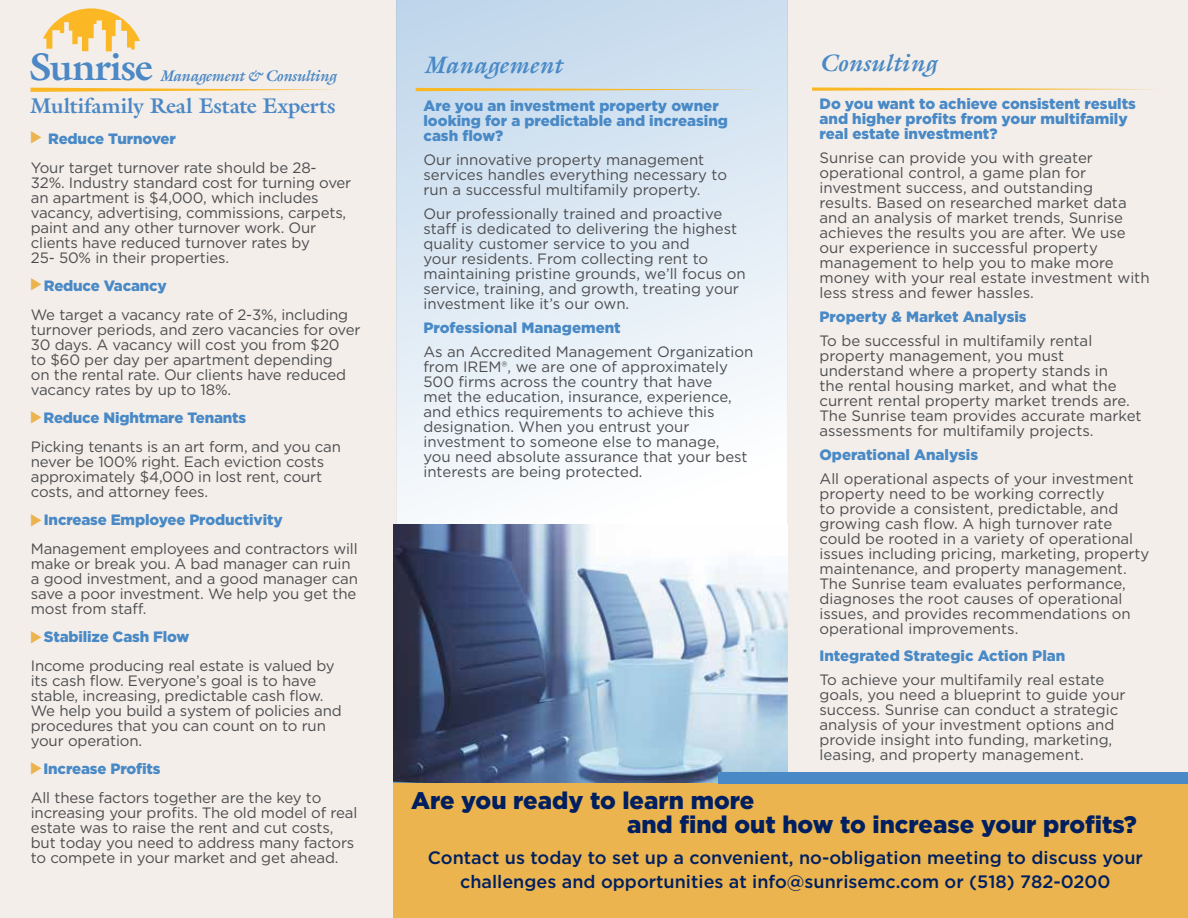
<style>
.page{position:relative;width:1188px;height:918px;background:#fff}
.page>*{position:absolute;margin:0;border:0;box-sizing:border-box;transform-origin:0 0}
.t1{font:700 38.85px "Galliard Std";letter-spacing:-.03em;color:#4b88c5}
.t2{font:900 24px/24px "Gotham";color:#001f60}
.t3{font:italic 700 24px "Galliard";color:#4889c6}
.t4{font:700 21.45px "Galliard Std";letter-spacing:-.005em;color:#4b88c5}
.t5{font:500 18px/24px "Gotham";color:#001f60;text-align:center}
.t6{font:italic 700 15.45px "Galliard Std";letter-spacing:-.03em;color:#4b88c5}
.t7{font:15px/15px "Gotham";color:#4d4d4f}
.t8{font:900 15px/15px "Gotham";color:#4889c6}
</style>
<div class="page">
<div style="left:788px;top:0;width:400px;height:918px;background:#f3eeea"></div>
<div style="left:0;top:0;width:396px;height:918px;background:#f3eeea"></div>
<svg style="left:396px;top:0;width:392px;height:524px"></svg>
<svg style="left:43px;top:8px;width:97px;height:43px"></svg>
<svg style="left:31px;top:88px;width:303px;height:4px"></svg>
<img style="left:393px;top:524px;width:395px;height:259px">
<svg style="left:416px;top:88px;width:347px;height:3px"></svg>
<svg style="left:812px;top:87px;width:342px;height:4px"></svg>
<div style="left:393px;top:783px;width:795px;height:135px;background:#ebb44e"></div>
<div style="left:718px;top:772px;width:470px;height:11px;background:#4889c6"></div>
<h1 class="t1" style="left:29px;top:42px;width:125px">Sunrise</h1>
<p class="t6" style="left:159px;top:66px;width:178px">Management &amp; Consulting</p>
<h3 class="t4" style="left:30px;top:92px;width:307px">Multifamily Real Estate Experts</h3>
<p class="t8" style="left:48px;top:131px;width:129px">Reduce Turnover</p>
<p class="t7" style="left:31px;top:160px;width:322px">Your target turnover rate should be 28- 32%. Industry standard cost for turning over an apartment is $4,000, which includes vacancy, advertising, commissions, carpets, paint and any other turnover work. Our clients have reduced turnover rates by<br>25- 50% in their properties.</p>
<p class="t8" style="left:44px;top:278px;width:125px">Reduce Vacancy</p>
<p class="t7" style="left:31px;top:307px;width:331px">We target a vacancy rate of 2-3%, including turnover periods, and zero vacancies for over 30 days. A vacancy will cost you from $20<br>to $60 per day per apartment depending<br>on the rental rate. Our clients have reduced vacancy rates by up to 18%.</p>
<p class="t8" style="left:44px;top:410px;width:204px">Reduce Nightmare Tenants</p>
<p class="t7" style="left:31px;top:439px;width:312px">Picking tenants is an art form, and you can never be 100% right. Each eviction costs approximately $4,000 in lost rent, court costs, and attorney fees.</p>
<p class="t8" style="left:44px;top:512px;width:240px">Increase Employee Productivity</p>
<p class="t7" style="left:31px;top:541px;width:329px">Management employees and contractors will make or break you. A bad manager can ruin a good investment, and a good manager can save a poor investment. We help you get the most from staff.</p>
<p class="t8" style="left:44px;top:629px;width:147px">Stabilize Cash Flow</p>
<p class="t7" style="left:31px;top:658px;width:313px">Income producing real estate is valued by its cash flow. Everyone’s goal is to have stable, increasing, predictable cash flow.<br>We help you build a system of policies and procedures that you can count on to run your operation.</p>
<p class="t8" style="left:44px;top:761px;width:119px">Increase Profits</p>
<p class="t7" style="left:31px;top:790px;width:328px">All these factors together are the key to increasing your profits. The old model of real estate was to raise the rent and cut costs, but today you need to address many factors to compete in your market and get ahead.</p>
<h2 class="t3" style="left:423px;top:50px;width:140px">Management</h2>
<p class="t8" style="left:423px;top:98px;width:306px">Are you an investment property owner looking for a predictable and increasing cash flow?</p>
<p class="t7" style="left:423px;top:152px;width:305px">Our innovative property management services handles everything necessary to run a successful multifamily property.</p>
<p class="t7" style="left:423px;top:206px;width:324px">Our professionally trained and proactive staff is dedicated to delivering the highest quality customer service to you and<br>your residents. From collecting rent to maintaining pristine grounds, we’ll focus on service, training, and growth, treating your investment like it’s our own.</p>
<p class="t8" style="left:423px;top:320px;width:199px">Professional Management</p>
<p class="t7" style="left:423px;top:344px;width:331px">As an Accredited Management Organization from IREM®, we are one of approximately 500 firms across the country that have<br>met the education, insurance, experience, and ethics requirements to achieve this designation. When you entrust your investment to someone else to manage,<br>you need absolute assurance that your best interests are being protected.</p>
<h2 class="t3" style="left:820px;top:48px;width:119px">Consulting</h2>
<p class="t8" style="left:820px;top:96px;width:318px">Do you want to achieve consistent results and higher profits from your multifamily real estate investment?</p>
<p class="t7" style="left:820px;top:150px;width:332px">Sunrise can provide you with greater operational control, a game plan for investment success, and outstanding<br>results. Based on researched market data and an analysis of market trends, Sunrise achieves the results you are after. We use our experience in successful property management to help you to make more money with your real estate investment with less stress and fewer hassles.</p>
<p class="t8" style="left:820px;top:309px;width:209px">Property &amp; Market Analysis</p>
<p class="t7" style="left:820px;top:333px;width:324px">To be successful in multifamily rental property management, you must understand where a property stands in<br>the rental housing market, and what the current rental property market trends are.<br>The Sunrise team provides accurate market assessments for multifamily projects.</p>
<p class="t8" style="left:820px;top:447px;width:160px">Operational Analysis</p>
<p class="t7" style="left:820px;top:471px;width:331px">All operational aspects of your investment property need to be working correctly<br>to provide a consistent, predictable, and growing cash flow. A high turnover rate could be rooted in a variety of operational issues including pricing, marketing, property maintenance, and property management.<br>The Sunrise team evaluates performance, diagnoses the root causes of operational issues, and provides recommendations on operational improvements.</p>
<p class="t8" style="left:820px;top:648px;width:247px">Integrated Strategic Action Plan</p>
<p class="t7" style="left:820px;top:672px;width:308px">To achieve your multifamily real estate goals, you need a blueprint to guide your success. Sunrise can conduct a strategic analysis of your investment options and provide insight into funding, marketing, leasing, and property management.</p>
<h2 class="t2" style="left:627px;top:788px;width:511px;text-indent:-216px">Are you ready to learn more<br>and find out how to increase your profits?</h2>
<p class="t5" style="left:428px;top:845px;width:717px">Contact us today to set up a convenient, no-obligation meeting to discuss your challenges and opportunities at info@sunrisemc.com or (518) 782-0200</p>
</div>
